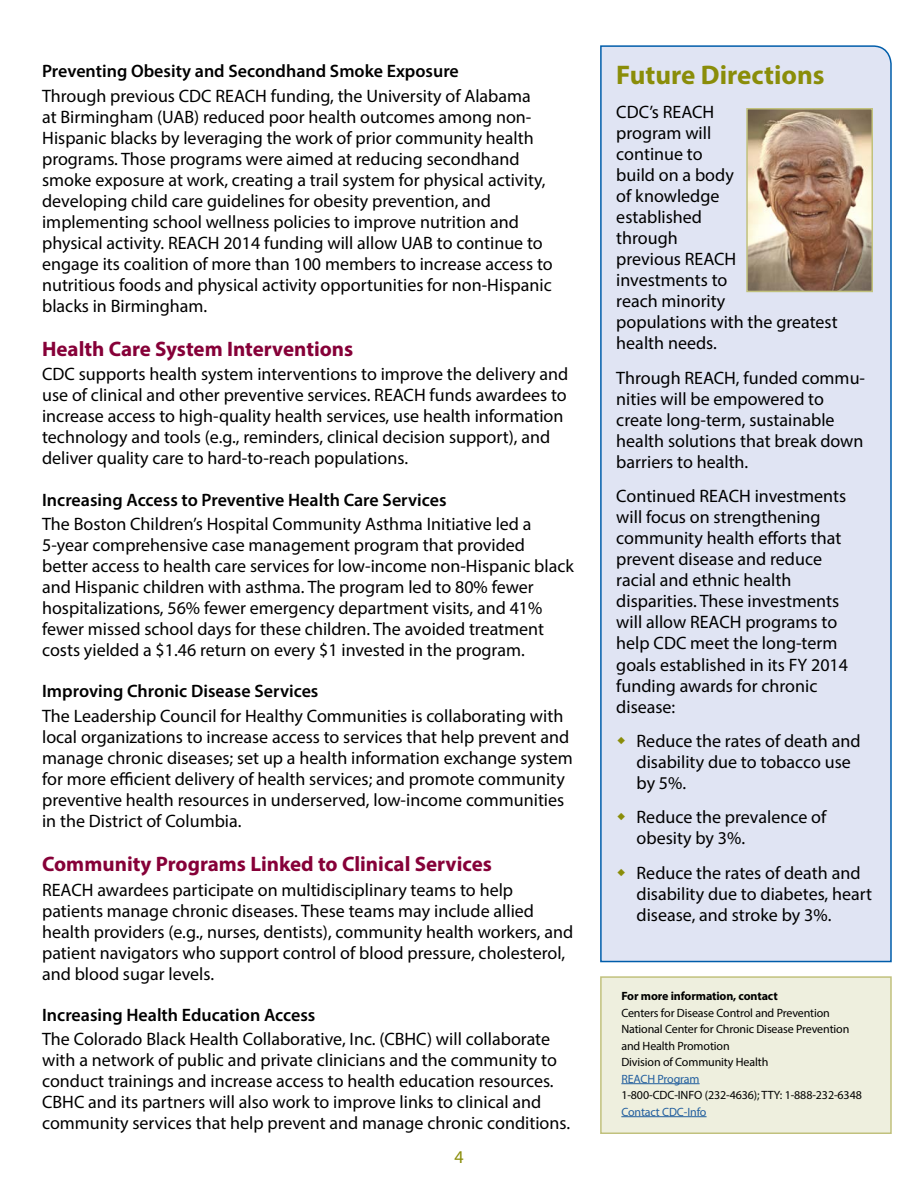
<style>
.page{position:relative;width:918px;height:1188px;background:#fff}
.page>*{position:absolute;margin:0;border:0;box-sizing:border-box;transform-origin:0 0}
.t1{font:700 27px "Myriad Pro";color:#8a8d09}
.t2{font:700 21px "Myriad Pro";color:#860038}
.B1__Body_Text{font:18px/21px "Myriad Pro";color:#000}
.H4__Fourth_Level_Hea{font:600 18px "Myriad Pro";color:#000}
.t3{font:18px "Myriad Pro";color:#8a8d09}
.t4{font:12px/16.5px "Myriad Pro";letter-spacing:-.01em;color:#000}
.s1{font-weight:700}
.s2{color:#215e9e}
</style>
<div class="page">
<div style="left:600px;top:45px;width:292px;height:918px;background:#e0e4f3"></div>
<div style="left:600px;top:976px;width:292px;height:158px;background:#eeefde;border:2px solid #c1c17d"></div>
<hr style="left:621px;top:1083px;width:79px;height:1px;background:#215e9e">
<hr style="left:621px;top:1116px;width:86px;height:1px;background:#215e9e">
<img style="left:749px;top:111px;width:121px;height:178px">
<div style="left:746px;top:108px;width:127px;height:184px;border:2px solid #c1c17d"></div>
<svg style="left:618px;top:737px;width:7px;height:7px"></svg>
<svg style="left:618px;top:813px;width:7px;height:8px"></svg>
<svg style="left:618px;top:869px;width:7px;height:7px"></svg>
<p class="H4__Fourth_Level_Hea" style="left:42px;top:60px;width:418px">Preventing Obesity and Secondhand Smoke Exposure</p>
<p class="B1__Body_Text" style="left:42px;top:85px;width:512px">Through previous CDC REACH funding, the University of Alabama<br>at Birmingham (UAB) reduced poor health outcomes among non-Hispanic blacks by leveraging the work of prior community health programs. Those programs were aimed at reducing secondhand smoke exposure at work, creating a trail system for physical activity, developing child care guidelines for obesity prevention, and implementing school wellness policies to improve nutrition and physical activity. REACH 2014 funding will allow UAB to continue to engage its coalition of more than 100 members to increase access to nutritious foods and physical activity opportunities for non-Hispanic blacks in Birmingham.</p>
<h3 class="t2" style="left:42px;top:335px;width:313px">Health Care System Interventions</h3>
<p class="B1__Body_Text" style="left:42px;top:364px;width:528px">CDC supports health system interventions to improve the delivery and use of clinical and other preventive services. REACH funds awardees to increase access to high-quality health services, use health information technology and tools (e.g., reminders, clinical decision support), and deliver quality care to hard-to-reach populations.</p>
<p class="H4__Fourth_Level_Hea" style="left:42px;top:488px;width:406px">Increasing Access to Preventive Health Care Services</p>
<p class="B1__Body_Text" style="left:42px;top:513px;width:533px">The Boston Children’s Hospital Community Asthma Initiative led a 5-year comprehensive case management program that provided better access to health care services for low-income non-Hispanic black and Hispanic children with asthma. The program led to 80% fewer hospitalizations, 56% fewer emergency department visits, and 41% fewer missed school days for these children. The avoided treatment costs yielded a $1.46 return on every $1 invested in the program.</p>
<p class="H4__Fourth_Level_Hea" style="left:42px;top:680px;width:278px">Improving Chronic Disease Services</p>
<p class="B1__Body_Text" style="left:42px;top:705px;width:532px">The Leadership Council for Healthy Communities is collaborating with local organizations to increase access to services that help prevent and manage chronic diseases; set up a health information exchange system for more efficient delivery of health services; and promote community preventive health resources in underserved, low-income communities in the District of Columbia.</p>
<h3 class="t2" style="left:42px;top:850px;width:451px">Community Programs Linked to Clinical Services</h3>
<p class="B1__Body_Text" style="left:42px;top:879px;width:533px">REACH awardees participate on multidisciplinary teams to help patients manage chronic diseases. These teams may include allied health providers (e.g., nurses, dentists), community health workers, and patient navigators who support control of blood pressure, cholesterol, and blood sugar levels.</p>
<p class="H4__Fourth_Level_Hea" style="left:42px;top:1003px;width:275px">Increasing Health Education Access</p>
<p class="B1__Body_Text" style="left:42px;top:1029px;width:529px">The Colorado Black Health Collaborative, Inc. (CBHC) will collaborate with a network of public and private clinicians and the community to conduct trainings and increase access to health education resources.<br>CBHC and its partners will also work to improve links to clinical and community services that help prevent and manage chronic conditions.</p>
<p class="t3" style="left:454px;top:1145px;width:11px">4</p>
<h2 class="t1" style="left:616px;top:57px;width:210px">Future Directions</h2>
<p class="B1__Body_Text" style="left:616px;top:102px;width:223px">CDC’s REACH<br>program will<br>continue to<br>build on a body<br>of knowledge<br>established<br>through<br>previous REACH<br>investments to<br>reach minority<br>populations with the greatest health needs.</p>
<p class="B1__Body_Text" style="left:616px;top:367px;width:250px">Through REACH, funded commu&shy;nities will be empowered to create long-term, sustainable health solutions that break down barriers to health.</p>
<p class="B1__Body_Text" style="left:616px;top:486px;width:233px">Continued REACH investments will focus on strengthening community health efforts that prevent disease and reduce racial and ethnic health disparities. These investments will allow REACH programs to help CDC meet the long-term goals established in its FY 2014 funding awards for chronic disease:</p>
<p class="B1__Body_Text" style="left:637px;top:730px;width:225px">Reduce the rates of death and disability due to tobacco use by 5%.</p>
<p class="B1__Body_Text" style="left:637px;top:807px;width:191px">Reduce the prevalence of obesity by 3%.</p>
<p class="B1__Body_Text" style="left:637px;top:862px;width:237px">Reduce the rates of death and disability due to diabetes, heart disease, and stroke by 3%.</p>
<p class="t4" style="left:621px;top:988px;width:242px"><span class="s1">For more information, contact<br></span>Centers for Disease Control and Prevention<br>National Center for Chronic Disease Prevention and Health Promotion<br>Division of Community Health<br><span class="s2">REACH Program<br></span>1-800-CDC-INFO (232-4636); TTY: 1-888-232-6348<br><span class="s2">Contact CDC-Info</span></p>
</div>
